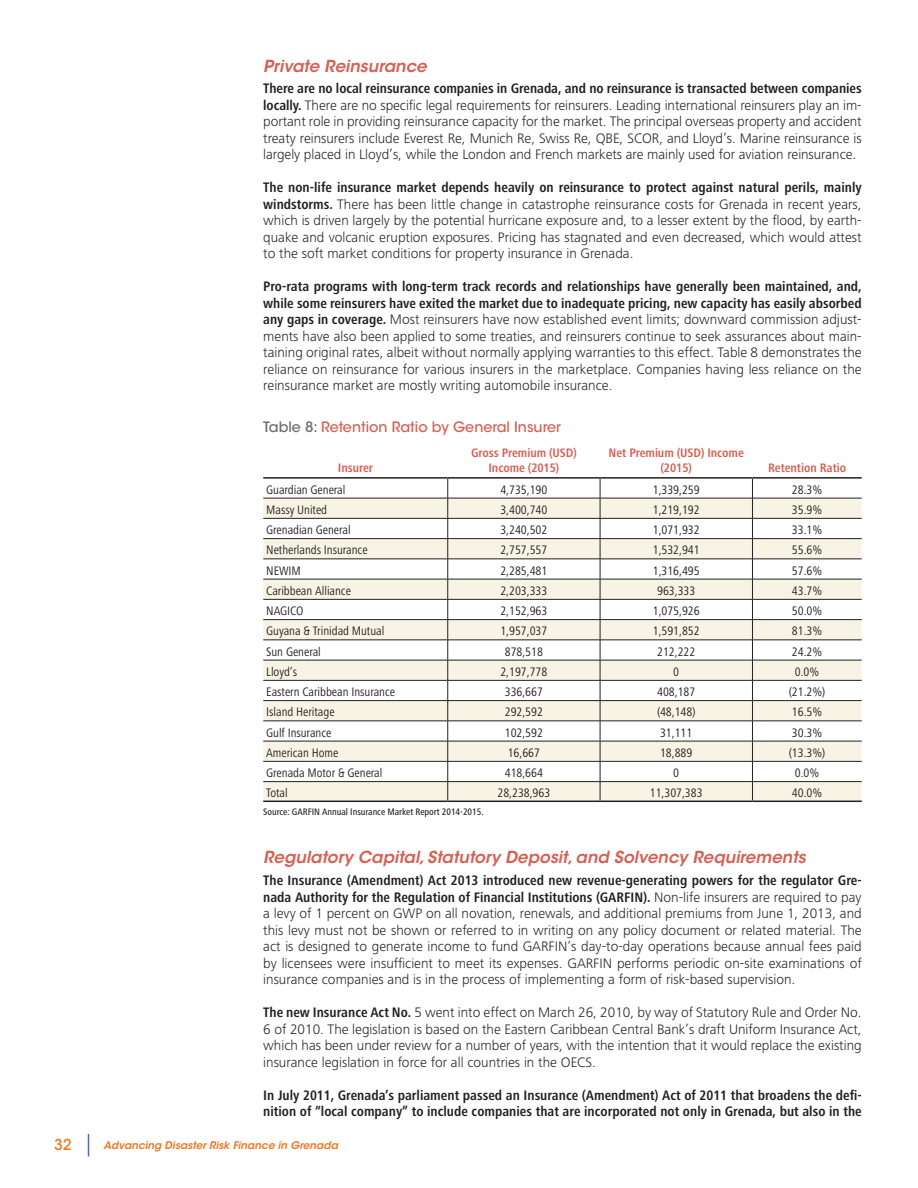
<style>
.page{position:relative;width:918px;height:1188px;background:#fff}
.page>*{position:absolute;margin:0;border:0;box-sizing:border-box;transform-origin:0 0}
.t1{font:italic 600 16.5px "ITC Avant Garde Std";color:#d66053}
.t2{font:500 15px "ITC Avant Garde Std";color:#f07522}
.t3{font:300 14.25px/16.5px "Frutiger Next LT";color:#231f20;text-align:justify}
.t4{font:700 condensed 14.25px/16.5px "Frutiger Next LT";color:#231f20}
.t5{font:500 14.25px "ITC Avant Garde Std";color:#d66053}
.t6{font:condensed 12.75px "Frutiger Next LT";letter-spacing:-.005em;color:#231f20}
.t7{font:700 condensed 12.75px/15px "Frutiger Next LT";letter-spacing:-.005em;color:#d66053;text-align:center}
.t8{font:italic 600 10.5px "ITC Avant Garde Std";color:#f07522}
.t9{font:500 condensed 9.75px "Frutiger Next LT";letter-spacing:-.005em;color:#231f20}
.s1{font-weight:700;font-stretch:condensed}
.s2{color:#6d6e71}
</style>
<div class="page">
<hr style="left:263px;top:801px;width:185px;height:1px;background:#231f20">
<hr style="left:448px;top:801px;width:152px;height:1px;background:#231f20">
<hr style="left:600px;top:801px;width:152px;height:1px;background:#231f20">
<hr style="left:752px;top:801px;width:110px;height:1px;background:#231f20">
<svg style="left:263px;top:477px;width:599px;height:324px"></svg>
<svg style="left:88px;top:1134px;width:1px;height:23px"></svg>
<p class="t1" style="left:263px;top:56px;width:165px">Private Reinsurance</p>
<p class="t3" style="left:263px;top:80px;width:600px"><span class="s1">There are no local reinsurance companies in Grenada, and no reinsurance is transacted between companies locally.</span> There are no specific legal requirements for reinsurers. Leading international reinsurers play an im&shy;portant role in providing reinsurance capacity for the market. The principal overseas property and accident treaty reinsurers include Everest Re, Munich Re, Swiss Re, QBE, SCOR, and Lloyd’s. Marine reinsurance is largely placed in Lloyd’s, while the London and French markets are mainly used for aviation reinsurance.</p>
<p class="t3" style="left:263px;top:179px;width:600px"><span class="s1">The non-life insurance market depends heavily on reinsurance to protect against natural perils, mainly windstorms.</span> There has been little change in catastrophe reinsurance costs for Grenada in recent years, which is driven largely by the potential hurricane exposure and, to a lesser extent by the flood, by earth&shy;quake and volcanic eruption exposures. Pricing has stagnated and even decreased, which would attest to the soft market conditions for property insurance in Grenada.</p>
<p class="t3" style="left:263px;top:278px;width:600px"><span class="s1">Pro-rata programs with long-term track records and relationships have generally been maintained, and, while some reinsurers have exited the market due to inadequate pricing, new capacity has easily absorbed any gaps in coverage.</span> Most reinsurers have now established event limits; downward commission adjust&shy;ments have also been applied to some treaties, and reinsurers continue to seek assurances about main&shy;taining original rates, albeit without normally applying warranties to this effect. Table 8 demonstrates the reliance on reinsurance for various insurers in the marketplace. Companies having less reliance on the reinsurance market are mostly writing automobile insurance.</p>
<p class="t5" style="left:263px;top:418px;width:299px"><span class="s2">Table 8:</span> Retention Ratio by General Insurer</p>
<p class="t7" style="left:338px;top:460px;width:37px">Insurer</p>
<p class="t7" style="left:471px;top:445px;width:107px">Gross Premium (USD)<br>Income (2015)</p>
<p class="t7" style="left:609px;top:445px;width:137px">Net Premium (USD) Income (2015)</p>
<p class="t7" style="left:768px;top:460px;width:80px">Retention Ratio</p>
<p class="t6" style="left:266px;top:482px;width:81px">Guardian General</p>
<p class="t6" style="left:500px;top:482px;width:48px">4,735,190</p>
<p class="t6" style="left:653px;top:482px;width:48px">1,339,259</p>
<p class="t6" style="left:792px;top:482px;width:32px">28.3%</p>
<p class="t6" style="left:266px;top:503px;width:62px">Massy United</p>
<p class="t6" style="left:500px;top:503px;width:48px">3,400,740</p>
<p class="t6" style="left:653px;top:503px;width:48px">1,219,192</p>
<p class="t6" style="left:792px;top:503px;width:32px">35.9%</p>
<p class="t6" style="left:266px;top:523px;width:86px">Grenadian General</p>
<p class="t6" style="left:500px;top:523px;width:48px">3,240,502</p>
<p class="t6" style="left:653px;top:523px;width:48px">1,071,932</p>
<p class="t6" style="left:792px;top:523px;width:32px">33.1%</p>
<p class="t6" style="left:266px;top:543px;width:103px">Netherlands Insurance</p>
<p class="t6" style="left:500px;top:543px;width:48px">2,757,557</p>
<p class="t6" style="left:653px;top:543px;width:48px">1,532,941</p>
<p class="t6" style="left:792px;top:543px;width:32px">55.6%</p>
<p class="t6" style="left:266px;top:563px;width:36px">NEWIM</p>
<p class="t6" style="left:500px;top:563px;width:48px">2,285,481</p>
<p class="t6" style="left:653px;top:563px;width:48px">1,316,495</p>
<p class="t6" style="left:792px;top:563px;width:32px">57.6%</p>
<p class="t6" style="left:266px;top:584px;width:86px">Caribbean Alliance</p>
<p class="t6" style="left:500px;top:584px;width:48px">2,203,333</p>
<p class="t6" style="left:657px;top:584px;width:40px">963,333</p>
<p class="t6" style="left:792px;top:584px;width:32px">43.7%</p>
<p class="t6" style="left:266px;top:604px;width:39px">NAGICO</p>
<p class="t6" style="left:500px;top:604px;width:48px">2,152,963</p>
<p class="t6" style="left:653px;top:604px;width:48px">1,075,926</p>
<p class="t6" style="left:792px;top:604px;width:32px">50.0%</p>
<p class="t6" style="left:266px;top:624px;width:120px">Guyana &amp; Trinidad Mutual</p>
<p class="t6" style="left:500px;top:624px;width:48px">1,957,037</p>
<p class="t6" style="left:653px;top:624px;width:48px">1,591,852</p>
<p class="t6" style="left:792px;top:624px;width:32px">81.3%</p>
<p class="t6" style="left:266px;top:644px;width:56px">Sun General</p>
<p class="t6" style="left:505px;top:644px;width:40px">878,518</p>
<p class="t6" style="left:657px;top:644px;width:40px">212,222</p>
<p class="t6" style="left:792px;top:644px;width:32px">24.2%</p>
<p class="t6" style="left:266px;top:665px;width:32px">Lloyd’s</p>
<p class="t6" style="left:500px;top:665px;width:48px">2,197,778</p>
<p class="t6" style="left:673px;top:665px;width:7px">0</p>
<p class="t6" style="left:795px;top:665px;width:26px">0.0%</p>
<p class="t6" style="left:266px;top:685px;width:130px">Eastern Caribbean Insurance</p>
<p class="t6" style="left:505px;top:685px;width:40px">336,667</p>
<p class="t6" style="left:657px;top:685px;width:40px">408,187</p>
<p class="t6" style="left:789px;top:685px;width:38px">(21.2%)</p>
<p class="t6" style="left:266px;top:705px;width:70px">Island Heritage</p>
<p class="t6" style="left:505px;top:705px;width:40px">292,592</p>
<p class="t6" style="left:657px;top:705px;width:40px">(48,148)</p>
<p class="t6" style="left:792px;top:705px;width:32px">16.5%</p>
<p class="t6" style="left:266px;top:725px;width:67px">Gulf Insurance</p>
<p class="t6" style="left:505px;top:725px;width:40px">102,592</p>
<p class="t6" style="left:660px;top:725px;width:34px">31,111</p>
<p class="t6" style="left:792px;top:725px;width:32px">30.3%</p>
<p class="t6" style="left:266px;top:746px;width:74px">American Home</p>
<p class="t6" style="left:508px;top:746px;width:34px">16,667</p>
<p class="t6" style="left:660px;top:746px;width:34px">18,889</p>
<p class="t6" style="left:789px;top:746px;width:38px">(13.3%)</p>
<p class="t6" style="left:266px;top:766px;width:118px">Grenada Motor &amp; General</p>
<p class="t6" style="left:505px;top:766px;width:40px">418,664</p>
<p class="t6" style="left:673px;top:766px;width:7px">0</p>
<p class="t6" style="left:795px;top:766px;width:26px">0.0%</p>
<p class="t6" style="left:266px;top:786px;width:23px">Total</p>
<p class="t6" style="left:498px;top:786px;width:54px">28,238,963</p>
<p class="t6" style="left:650px;top:786px;width:54px">11,307,383</p>
<p class="t6" style="left:792px;top:786px;width:32px">40.0%</p>
<p class="t9" style="left:263px;top:806px;width:222px">Source: GARFIN Annual Insurance Market Report 2014-2015.</p>
<p class="t1" style="left:263px;top:846px;width:544px">Regulatory Capital, Statutory Deposit, and Solvency Requirements</p>
<p class="t3" style="left:263px;top:872px;width:600px"><span class="s1">The Insurance (Amendment) Act 2013 introduced new revenue-generating powers for the regulator Gre&shy;nada Authority for the Regulation of Financial Institutions (GARFIN).</span> Non-life insurers are required to pay a levy of 1 percent on GWP on all novation, renewals, and additional premiums from June 1, 2013, and this levy must not be shown or referred to in writing on any policy document or related material. The act is designed to generate income to fund GARFIN’s day-to-day operations because annual fees paid by licensees were insufficient to meet its expenses. GARFIN performs periodic on-site examinations of insurance companies and is in the process of implementing a form of risk-based supervision.</p>
<p class="t3" style="left:263px;top:1004px;width:600px"><span class="s1">The new Insurance Act No.</span> 5 went into effect on March 26, 2010, by way of Statutory Rule and Order No.<br>6 of 2010. The legislation is based on the Eastern Caribbean Central Bank’s draft Uniform Insurance Act, which has been under review for a number of years, with the intention that it would replace the existing insurance legislation in force for all countries in the OECS.</p>
<p class="t4" style="left:263px;top:1087px;width:600px">In July 2011, Grenada’s parliament passed an Insurance (Amendment) Act of 2011 that broadens the defi&shy;nition of “local company” to include companies that are incorporated not only in Grenada, but also in the</p>
<p class="t2" style="left:54px;top:1135px;width:19px">32</p>
<p class="t8" style="left:104px;top:1139px;width:236px">Advancing Disaster Risk Finance in Grenada</p>
</div>
